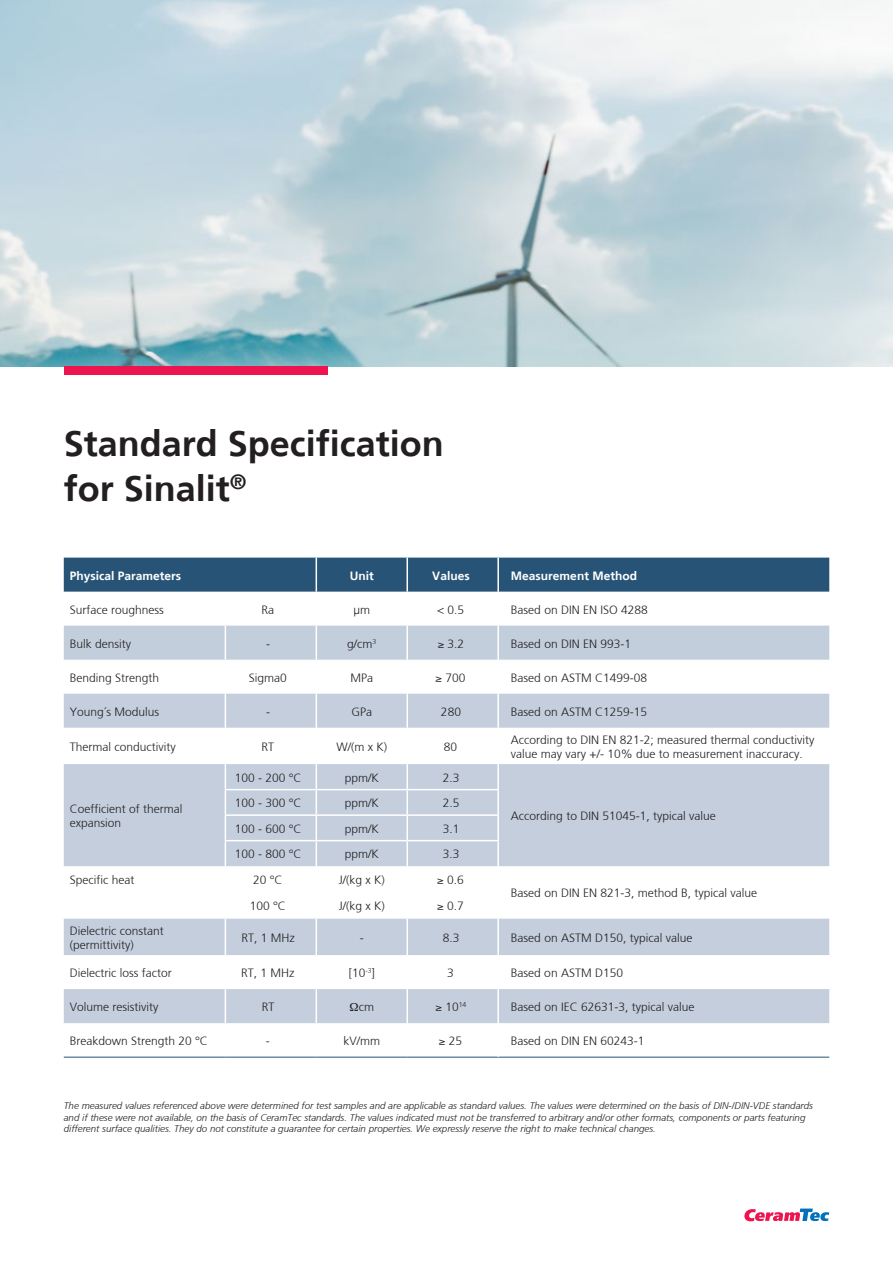
<style>
.page{position:relative;width:893px;height:1263px;background:#fff}
.page>*{position:absolute;margin:0;border:0;box-sizing:border-box;transform-origin:0 0}
.t1{font:700 36px/45px "Frutiger";color:#231f20}
.t2{font:300 12px/14.4px "Frutiger";color:#231f20}
.t3{font:700 12px "Frutiger";color:#fff}
.t4{font:italic 300 9.75px/11.7px "Frutiger";color:#231f20}
</style>
<div class="page">
<img style="left:0;top:0;width:893px;height:366px">
<svg style="left:744px;top:1208px;width:85px;height:13px"></svg>
<div style="left:64px;top:558px;width:765px;height:34px;background:#265376"></div>
<div style="left:64px;top:626px;width:765px;height:34px;background:#c3cedc"></div>
<svg style="left:64px;top:694px;width:765px;height:172px;fill:#c4cedd"></svg>
<svg style="left:64px;top:919px;width:765px;height:104px;fill:#c4cedd"></svg>
<hr style="left:316px;top:558px;width:1px;height:34px;background:#fff">
<hr style="left:406px;top:558px;width:2px;height:34px;background:#fff">
<hr style="left:225px;top:694px;width:1px;height:34px;background:#fff">
<hr style="left:316px;top:694px;width:1px;height:34px;background:#fff">
<hr style="left:406px;top:694px;width:2px;height:34px;background:#fff">
<hr style="left:407px;top:814px;width:92px;height:2px;background:#fff">
<div style="left:225px;top:764px;width:273px;height:102px;background:#c4cedd"></div>
<hr style="left:407px;top:840px;width:92px;height:1px;background:#fff">
<hr style="left:406px;top:841px;width:2px;height:25px;background:#fff">
<hr style="left:225px;top:919px;width:1px;height:36px;background:#fff">
<hr style="left:316px;top:919px;width:1px;height:36px;background:#fff">
<hr style="left:406px;top:919px;width:2px;height:36px;background:#fff">
<hr style="left:225px;top:989px;width:1px;height:34px;background:#fff">
<hr style="left:316px;top:989px;width:1px;height:34px;background:#fff">
<hr style="left:406px;top:989px;width:2px;height:34px;background:#fff">
<hr style="left:64px;top:1057px;width:161px;height:1px;background:#265376">
<hr style="left:225px;top:1057px;width:91px;height:1px;background:#265376">
<hr style="left:316px;top:1057px;width:91px;height:1px;background:#265376">
<hr style="left:407px;top:1057px;width:91px;height:1px;background:#265376">
<hr style="left:498px;top:1057px;width:331px;height:1px;background:#265376">
<hr style="left:497px;top:558px;width:2px;height:34px;background:#fff">
<hr style="left:497px;top:626px;width:2px;height:34px;background:#fff">
<hr style="left:497px;top:694px;width:2px;height:34px;background:#fff">
<hr style="left:497px;top:728px;width:2px;height:36px;background:#fff">
<hr style="left:497px;top:764px;width:2px;height:25px;background:#fff">
<hr style="left:497px;top:790px;width:2px;height:24px;background:#fff">
<hr style="left:497px;top:816px;width:2px;height:24px;background:#fff">
<hr style="left:497px;top:841px;width:2px;height:25px;background:#fff">
<hr style="left:497px;top:919px;width:2px;height:36px;background:#fff">
<hr style="left:497px;top:955px;width:2px;height:34px;background:#fff">
<hr style="left:497px;top:989px;width:2px;height:34px;background:#fff">
<hr style="left:225px;top:626px;width:1px;height:34px;background:#fff">
<hr style="left:316px;top:626px;width:1px;height:34px;background:#fff">
<hr style="left:406px;top:626px;width:2px;height:34px;background:#fff">
<hr style="left:225px;top:789px;width:91px;height:1px;background:#fff">
<hr style="left:316px;top:789px;width:91px;height:1px;background:#fff">
<hr style="left:407px;top:789px;width:92px;height:1px;background:#fff">
<div style="left:64px;top:366px;width:263px;height:9px;background:#ed1450"></div>
<h1 class="t1" style="left:64px;top:421px;width:382px">Standard Specification for Sinalit<sup>®</sup></h1>
<p class="t3" style="left:70px;top:568px;width:113px">Physical Parameters</p>
<p class="t3" style="left:350px;top:568px;width:25px">Unit</p>
<p class="t3" style="left:432px;top:568px;width:39px">Values</p>
<p class="t3" style="left:511px;top:568px;width:128px">Measurement Method</p>
<p class="t2" style="left:70px;top:602px;width:96px">Surface roughness</p>
<p class="t2" style="left:261px;top:602px;width:14px">Ra</p>
<p class="t2" style="left:353px;top:602px;width:18px">µm</p>
<p class="t2" style="left:437px;top:602px;width:29px">&lt; 0.5</p>
<p class="t2" style="left:511px;top:602px;width:138px">Based on DIN EN ISO 4288</p>
<p class="t2" style="left:70px;top:636px;width:63px">Bulk density</p>
<p class="t2" style="left:266px;top:636px;width:5px">-</p>
<p class="t2" style="left:347px;top:636px;width:31px">g/cm<sup>3</sup></p>
<p class="t2" style="left:438px;top:636px;width:28px">≥ 3.2</p>
<p class="t2" style="left:511px;top:636px;width:122px">Based on DIN EN 993-1</p>
<p class="t2" style="left:70px;top:670px;width:91px">Bending Strength</p>
<p class="t2" style="left:249px;top:670px;width:40px">Sigma0</p>
<p class="t2" style="left:350px;top:670px;width:24px">MPa</p>
<p class="t2" style="left:436px;top:670px;width:31px">≥ 700</p>
<p class="t2" style="left:511px;top:670px;width:138px">Based on ASTM C1499-08</p>
<p class="t2" style="left:70px;top:704px;width:91px">Young´s Modulus</p>
<p class="t2" style="left:266px;top:704px;width:5px">-</p>
<p class="t2" style="left:351px;top:704px;width:22px">GPa</p>
<p class="t2" style="left:441px;top:704px;width:22px">280</p>
<p class="t2" style="left:511px;top:704px;width:138px">Based on ASTM C1259-15</p>
<p class="t2" style="left:70px;top:740px;width:107px">Thermal conductivity</p>
<p class="t2" style="left:261px;top:740px;width:14px">RT</p>
<p class="t2" style="left:336px;top:740px;width:52px">W/(m x K)</p>
<p class="t2" style="left:444px;top:740px;width:15px">80</p>
<p class="t2" style="left:511px;top:732px;width:305px">According to DIN EN 821-2; measured thermal conductivity value may vary +/- 10% due to measurement inaccuracy.</p>
<p class="t2" style="left:70px;top:802px;width:114px">Coefficient of thermal expansion</p>
<p class="t2" style="left:235px;top:771px;width:68px">100 - 200 °C</p>
<p class="t2" style="left:345px;top:771px;width:36px">ppm/K</p>
<p class="t2" style="left:443px;top:771px;width:18px">2.3</p>
<p class="t2" style="left:235px;top:796px;width:68px">100 - 300 °C</p>
<p class="t2" style="left:345px;top:796px;width:36px">ppm/K</p>
<p class="t2" style="left:443px;top:796px;width:18px">2.5</p>
<p class="t2" style="left:235px;top:822px;width:68px">100 - 600 °C</p>
<p class="t2" style="left:345px;top:822px;width:36px">ppm/K</p>
<p class="t2" style="left:443px;top:822px;width:18px">3.1</p>
<p class="t2" style="left:235px;top:847px;width:68px">100 - 800 °C</p>
<p class="t2" style="left:345px;top:847px;width:36px">ppm/K</p>
<p class="t2" style="left:443px;top:847px;width:18px">3.3</p>
<p class="t2" style="left:70px;top:873px;width:66px">Specific heat</p>
<p class="t2" style="left:253px;top:873px;width:31px">20 °C</p>
<p class="t2" style="left:339px;top:873px;width:48px">J/(kg x K)</p>
<p class="t2" style="left:437px;top:873px;width:28px">≥ 0.6</p>
<p class="t2" style="left:250px;top:899px;width:38px">100 °C</p>
<p class="t2" style="left:339px;top:899px;width:48px">J/(kg x K)</p>
<p class="t2" style="left:437px;top:899px;width:28px">≥ 0.7</p>
<p class="t2" style="left:511px;top:809px;width:206px">According to DIN 51045-1, typical value</p>
<p class="t2" style="left:511px;top:886px;width:248px">Based on DIN EN 821-3, method B, typical value</p>
<p class="t2" style="left:70px;top:923px;width:95px">Dielectric constant (permittivity)</p>
<p class="t2" style="left:242px;top:931px;width:55px">RT, 1 MHz</p>
<p class="t2" style="left:360px;top:931px;width:5px">-</p>
<p class="t2" style="left:443px;top:931px;width:18px">8.3</p>
<p class="t2" style="left:511px;top:931px;width:183px">Based on ASTM D150, typical value</p>
<p class="t2" style="left:70px;top:966px;width:103px">Dielectric loss factor</p>
<p class="t2" style="left:241px;top:966px;width:55px">RT, 1 MHz</p>
<p class="t2" style="left:349px;top:966px;width:28px">[10<sup>-3</sup>]</p>
<p class="t2" style="left:447px;top:966px;width:8px">3</p>
<p class="t2" style="left:511px;top:966px;width:114px">Based on ASTM D150</p>
<p class="t2" style="left:70px;top:1000px;width:90px">Volume resistivity</p>
<p class="t2" style="left:262px;top:1000px;width:14px">RT</p>
<p class="t2" style="left:349px;top:1000px;width:26px">Ωcm</p>
<p class="t2" style="left:435px;top:1000px;width:33px">≥ 10<sup>14</sup></p>
<p class="t2" style="left:511px;top:1000px;width:185px">Based on IEC 62631-3, typical value</p>
<p class="t2" style="left:70px;top:1034px;width:140px">Breakdown Strength 20 °C</p>
<p class="t2" style="left:266px;top:1034px;width:5px">-</p>
<p class="t2" style="left:343px;top:1034px;width:38px">kV/mm</p>
<p class="t2" style="left:439px;top:1034px;width:25px">≥ 25</p>
<p class="t2" style="left:511px;top:1034px;width:135px">Based on DIN EN 60243-1</p>
<p class="t4" style="left:64px;top:1100px;width:751px">The measured values referenced above were determined for test samples and are applicable as standard values. The values were determined on the basis of DIN-/DIN-VDE standards and if these were not available, on the basis of CeramTec standards. The values indicated must not be transferred to arbitrary and/or other formats, components or parts featuring different surface qualities. They do not constitute a guarantee for certain properties. We expressly reserve the right to make technical changes.</p>
</div>
